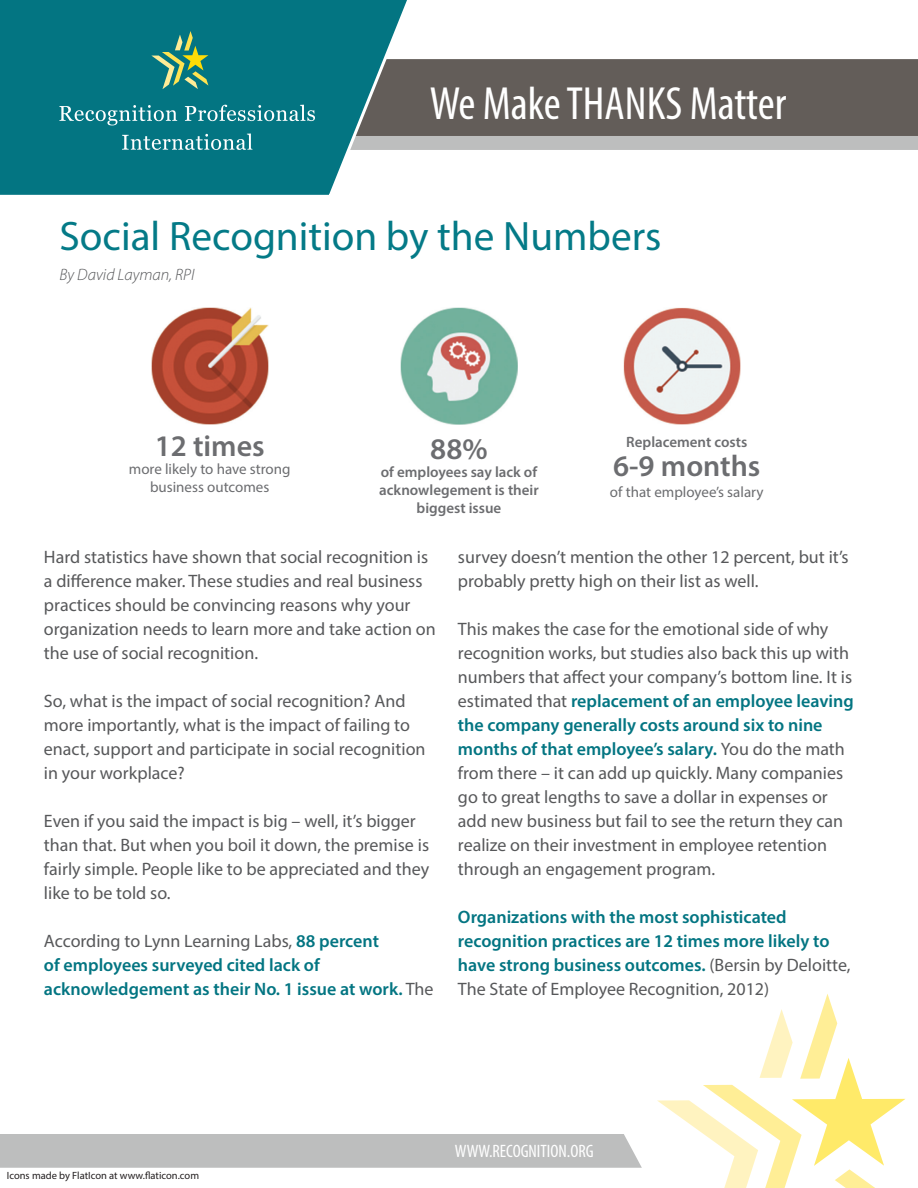
<style>
.page{position:relative;width:918px;height:1188px;background:#fff}
.page>*{position:absolute;margin:0;border:0;box-sizing:border-box;transform-origin:0 0}
.t1{font:condensed 46.8px "Myriad Pro";color:#fff}
.Teal_Heading_1{font:41.25px "Myriad Pro";color:#047a87}
.t2{font:600 30px "Myriad Pro";color:#6c6d70}
.Text{font:18px/24px "Myriad Pro";color:#57585a}
.Text-2{font:600 18px/24px "Myriad Pro";color:#037582}
.t3{font:condensed 18px "Myriad Pro";color:#fff}
.Text_italics{font:italic 300 16.5px "Myriad Pro";color:#57585a}
.t4{font:600 15px/18px "Myriad Pro";color:#6c6d70;text-align:center}
.t5{font:15px/18px "Myriad Pro";color:#6c6d70;text-align:center}
.t6{font:10.5px "Myriad Pro";color:#231f20}
.s1{font-weight:400;color:#57585a}
.s2{font-weight:600;color:#037582}
</style>
<div class="page">
<svg style="left:657px;top:994px;width:248px;height:194px"></svg>
<div style="left:0;top:1134px;width:642px;height:34px;background:#bdbebe"></div>
<div style="left:418px;top:136px;width:500px;height:14px;background:#bdbebe"></div>
<div style="left:418px;top:59px;width:500px;height:77px;background:#635d59"></div>
<svg style="left:0;top:0;width:418px;height:195px;background:#1d7f8a"></svg>
<svg style="left:151px;top:31px;width:57px;height:58px;background:#419077"></svg>
<svg style="left:59px;top:105px;width:118px;height:20px;background:#39929c"></svg>
<svg style="left:185px;top:105px;width:130px;height:16px;background:#4498a2"></svg>
<svg style="left:122px;top:133px;width:130px;height:17px;background:#4096a0"></svg>
<img style="left:400px;top:308px;width:117px;height:117px">
<img style="left:624px;top:308px;width:117px;height:117px">
<img style="left:151px;top:308px;width:117px;height:117px">
<p class="t1" style="left:430px;top:75px;width:358px">We Make THANKS Matter</p>
<p class="Teal_Heading_1" style="left:59px;top:211px;width:604px">Social Recognition by the Numbers</p>
<p class="Text_italics" style="left:59px;top:265px;width:137px">By David Layman, RPI</p>
<p class="t2" style="left:155px;top:427px;width:112px">12 times</p>
<p class="t5" style="left:129px;top:460px;width:163px">more likely to have strong business outcomes</p>
<p class="t2" style="left:430px;top:430px;width:59px">88%</p>
<p class="t4" style="left:379px;top:463px;width:161px">of employees say lack of acknowlegement is their biggest issue</p>
<p class="t4" style="left:626px;top:433px;width:123px">Replacement costs</p>
<p class="t2" style="left:613px;top:446px;width:149px">6-9 months</p>
<p class="t5" style="left:610px;top:482px;width:155px">of that employee’s salary</p>
<p class="Text" style="left:44px;top:544px;width:393px">Hard statistics have shown that social recognition is a difference maker. These studies and real business practices should be convincing reasons why your organization needs to learn more and take action on the use of social recognition.</p>
<p class="Text" style="left:44px;top:688px;width:383px">So, what is the impact of social recognition? And more importantly, what is the impact of failing to enact, support and participate in social recognition in your workplace?</p>
<p class="Text" style="left:44px;top:808px;width:387px">Even if you said the impact is big – well, it’s bigger than that. But when you boil it down, the premise is fairly simple. People like to be appreciated and they like to be told so.</p>
<p class="Text-2" style="left:44px;top:928px;width:391px"><span class="s1">According to Lynn Learning Labs,</span> 88 percent<br>of employees surveyed cited lack of acknowledgement as their No. 1 issue at work. <span class="s1">The</span></p>
<p class="Text" style="left:458px;top:544px;width:392px">survey doesn’t mention the other 12 percent, but it’s probably pretty high on their list as well.</p>
<p class="Text" style="left:458px;top:616px;width:397px">This makes the case for the emotional side of why recognition works, but studies also back this up with numbers that affect your company’s bottom line. It is estimated that <span class="s2">replacement of an employee leaving the company generally costs around six to nine months of that employee’s salary.</span> You do the math from there – it can add up quickly. Many companies go to great lengths to save a dollar in expenses or add new business but fail to see the return they can realize on their investment in employee retention through an engagement program.</p>
<p class="Text-2" style="left:458px;top:904px;width:394px">Organizations with the most sophisticated recognition practices are 12 times more likely to have strong business outcomes. <span class="s1">(Bersin by Deloitte, The State of Employee Recognition, 2012)</span></p>
<p class="t6" style="left:7px;top:1169px;width:194px">Icons made by FlatIcon at www.flaticon.com</p>
<p class="t3" style="left:455px;top:1140px;width:140px">WWW.RECOGNITION.ORG</p>
</div>
